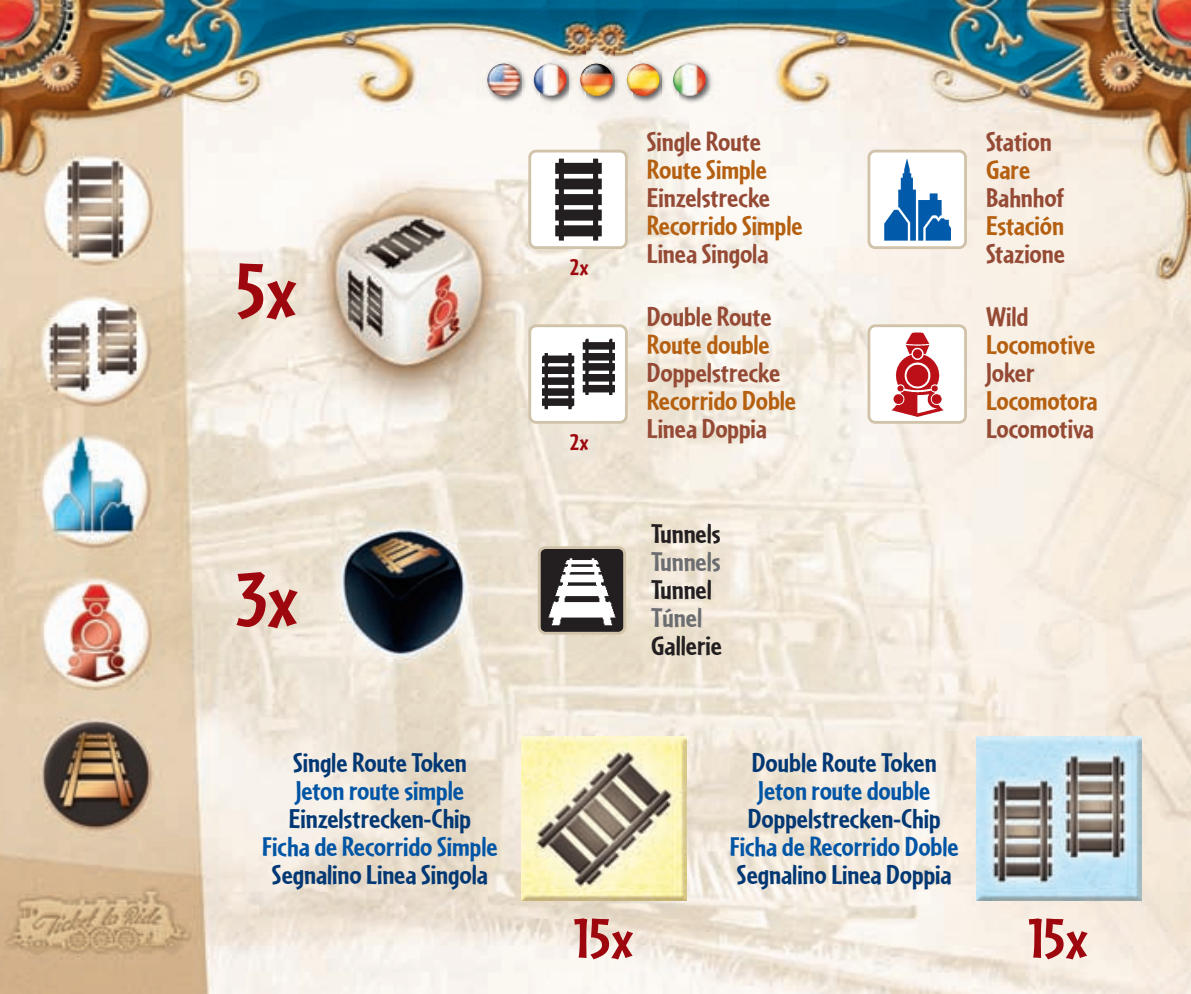
<style>
.page{position:relative;width:1191px;height:994px;background:#fff}
.page>*{position:absolute;margin:0;border:0;box-sizing:border-box;transform-origin:0 0}
.t1{font:700 78.75px "Cafeteria";color:#9d070d;scale:1.11 1}
.t2{font:700 57.4px "Cafeteria";letter-spacing:-.005em;color:#9d070d;scale:1.11 1}
.t3{font:700 28.35px "Cafeteria";letter-spacing:-.005em;color:#954a35;scale:1.11 1}
.t4{font:700 28.35px "Cafeteria";letter-spacing:-.005em;color:#013874;scale:1.11 1}
.t5{font:700 28.35px "Cafeteria";letter-spacing:-.005em;color:#b56011;scale:1.11 1}
.t6{font:700 28.35px "Cafeteria";letter-spacing:-.005em;color:#0155a5;scale:1.11 1}
.t7{font:700 28.35px "Cafeteria";letter-spacing:-.005em;color:#231f20;scale:1.11 1}
.t8{font:700 28.35px "Cafeteria";letter-spacing:-.005em;color:#6c6d70;scale:1.11 1}
.t9{font:700 23.45px "Cafeteria";color:#9d070d;scale:1.11 1}
</style>
<div class="page">
<img style="left:0;top:0;width:1191px;height:994px">
<svg style="left:538px;top:546px;width:88px;height:88px"></svg>
<svg style="left:528px;top:150px;width:100px;height:99px"></svg>
<svg style="left:528px;top:324px;width:100px;height:100px"></svg>
<svg style="left:867px;top:150px;width:100px;height:99px"></svg>
<svg style="left:867px;top:324px;width:100px;height:100px"></svg>
<img style="left:521px;top:736px;width:165px;height:165px">
<img style="left:976px;top:736px;width:165px;height:165px">
<img style="left:476px;top:51px;width:249px;height:63px">
<img style="left:487px;top:64px;width:33px;height:32px;border-radius:50%">
<img style="left:523px;top:51px;width:16px;height:63px">
<img style="left:534px;top:64px;width:32px;height:32px;border-radius:50%">
<img style="left:580px;top:64px;width:33px;height:32px;border-radius:50%">
<img style="left:627px;top:64px;width:32px;height:32px;border-radius:50%">
<img style="left:673px;top:64px;width:32px;height:32px;border-radius:50%">
<h1 class="t1" style="left:236px;top:265px;width:57px">5x</h1>
<h1 class="t1" style="left:236px;top:574px;width:58px">3x</h1>
<p class="t4" style="left:293px;top:753px;width:158px">Single Route Token</p>
<p class="t6" style="left:296px;top:781px;width:153px">Jeton route simple</p>
<p class="t4" style="left:289px;top:809px;width:166px">Einzelstrecken-Chip</p>
<p class="t6" style="left:262px;top:837px;width:214px">Ficha de Recorrido Simple</p>
<p class="t4" style="left:272px;top:865px;width:196px">Segnalino Linea Singola</p>
<p class="t9" style="left:570px;top:260px;width:18px">2x</p>
<p class="t9" style="left:570px;top:434px;width:18px">2x</p>
<p class="t3" style="left:647px;top:132px;width:104px">Single Route</p>
<p class="t5" style="left:647px;top:160px;width:110px">Route Simple</p>
<p class="t3" style="left:647px;top:188px;width:113px">Einzelstrecke</p>
<p class="t5" style="left:647px;top:216px;width:142px">Recorrido Simple</p>
<p class="t3" style="left:647px;top:244px;width:111px">Linea Singola</p>
<p class="t3" style="left:647px;top:307px;width:114px">Double Route</p>
<p class="t5" style="left:647px;top:335px;width:112px">Route double</p>
<p class="t3" style="left:647px;top:363px;width:122px">Doppelstrecke</p>
<p class="t5" style="left:647px;top:391px;width:136px">Recorrido Doble</p>
<p class="t3" style="left:647px;top:419px;width:110px">Linea Doppia</p>
<p class="t7" style="left:651px;top:524px;width:64px">Tunnels</p>
<p class="t8" style="left:651px;top:552px;width:64px">Tunnels</p>
<p class="t7" style="left:651px;top:580px;width:56px">Tunnel</p>
<p class="t8" style="left:651px;top:608px;width:48px">Túnel</p>
<p class="t7" style="left:651px;top:636px;width:65px">Gallerie</p>
<p class="t3" style="left:986px;top:132px;width:61px">Station</p>
<p class="t5" style="left:986px;top:160px;width:41px">Gare</p>
<p class="t3" style="left:986px;top:188px;width:72px">Bahnhof</p>
<p class="t5" style="left:986px;top:216px;width:72px">Estación</p>
<p class="t3" style="left:986px;top:244px;width:73px">Stazione</p>
<p class="t3" style="left:986px;top:307px;width:40px">Wild</p>
<p class="t5" style="left:986px;top:335px;width:100px">Locomotive</p>
<p class="t3" style="left:986px;top:363px;width:45px">Joker</p>
<p class="t5" style="left:986px;top:391px;width:102px">Locomotora</p>
<p class="t3" style="left:986px;top:419px;width:99px">Locomotiva</p>
<p class="t4" style="left:752px;top:753px;width:168px">Double Route Token</p>
<p class="t6" style="left:758px;top:781px;width:157px">Jeton route double</p>
<p class="t4" style="left:748px;top:809px;width:175px">Doppelstrecken-Chip</p>
<p class="t6" style="left:729px;top:837px;width:208px">Ficha de Recorrido Doble</p>
<p class="t4" style="left:737px;top:865px;width:195px">Segnalino Linea Doppia</p>
<h2 class="t2" style="left:574px;top:920px;width:56px">15x</h2>
<h2 class="t2" style="left:1028px;top:920px;width:55px">15x</h2>
</div>
